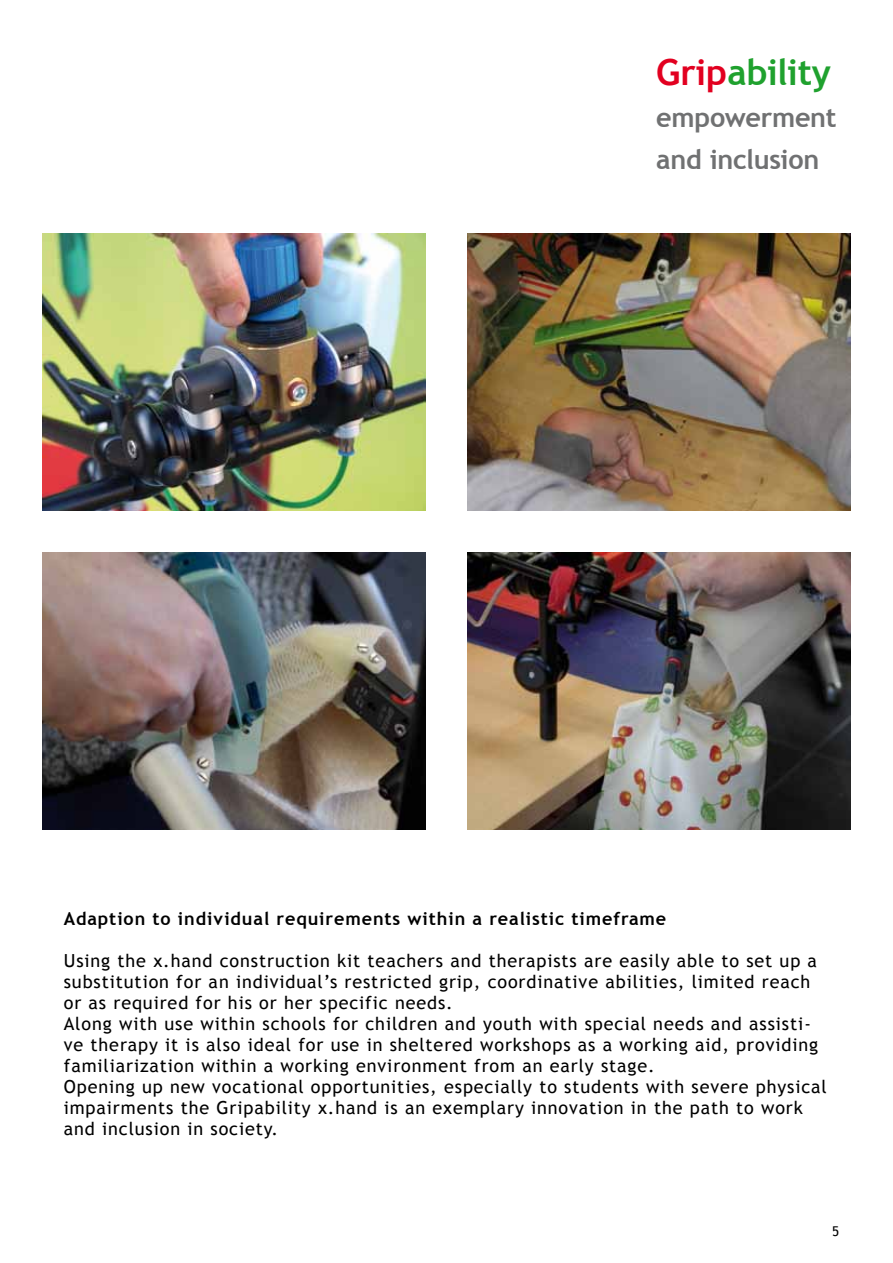
<style>
.page{position:relative;width:893px;height:1263px;background:#fff}
.page>*{position:absolute;margin:0;border:0;box-sizing:border-box;transform-origin:0 0}
.t1{font:700 36px "Trebuchet MS";letter-spacing:-.005em;color:#1fa12e}
.t2{font:700 27px/42px "Trebuchet MS";letter-spacing:-.01em;color:#707172}
.t3{font:18px/21px "Trebuchet MS";letter-spacing:.05em;color:#000}
.t4{font:700 18px "Trebuchet MS";letter-spacing:.05em;color:#000}
.t5{font:13.5px "Trebuchet MS";color:#000}
.s1{color:#e20020}
</style>
<div class="page">
<img style="left:468px;top:234px;width:382px;height:276px">
<img style="left:468px;top:553px;width:382px;height:276px">
<img style="left:43px;top:553px;width:382px;height:276px">
<img style="left:43px;top:234px;width:382px;height:276px">
<h1 class="t1" style="left:656px;top:49px;width:176px"><span class="s1">Grip</span>ability</h1>
<h2 class="t2" style="left:656px;top:96px;width:182px">empowerment and inclusion</h2>
<p class="t4" style="left:64px;top:907px;width:604px">Adaption to individual requirements within a realistic timeframe</p>
<p class="t3" style="left:64px;top:950px;width:755px">Using the x.hand construction kit teachers and therapists are easily able to set up a substitution for an individual’s restricted grip, coordinative abilities, limited reach or as required for his or her specific needs.</p>
<p class="t3" style="left:64px;top:1013px;width:756px">Along with use within schools for children and youth with special needs and assisti&shy;ve therapy it is also ideal for use in sheltered workshops as a working aid, providing familiarization within a working environment from an early stage.</p>
<p class="t3" style="left:64px;top:1076px;width:765px">Opening up new vocational opportunities, especially to students with severe physical impairments the Gripability x.hand is an exemplary innovation in the path to work and inclusion in society.</p>
<p class="t5" style="left:832px;top:1223px;width:9px">5</p>
</div>
